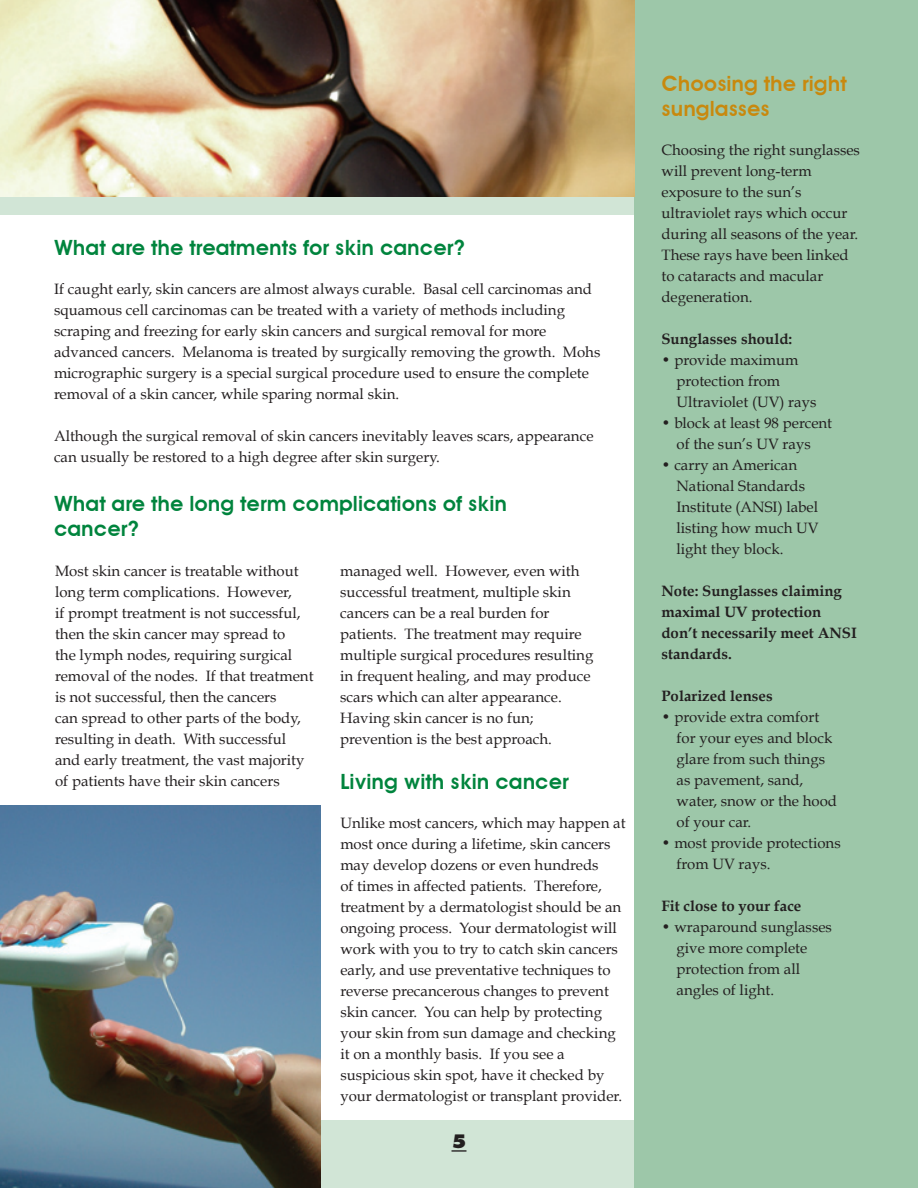
<style>
.page{position:relative;width:918px;height:1188px;background:#fff}
.page>*{position:absolute;margin:0;border:0;box-sizing:border-box;transform-origin:0 0}
.t1{font:600 21px/25.2px "Avant Garde";color:#00843d}
.t2{font:600 21px/25.2px "Avant Garde";color:#c8890e}
.t3{font:800 18px "Futura";color:#231f20}
.t4{font:15px/21px "Book Antiqua";color:#231f20}
.t5{font:700 15px/21px "Book Antiqua";color:#231f20}
</style>
<div class="page">
<div style="left:0;top:192px;width:918px;height:23px;background:#d1e5d6"></div>
<div style="left:0;top:1120px;width:918px;height:68px;background:#d1e5d6"></div>
<svg style="left:452px;top:1150px;width:14px;height:2px"></svg>
<div style="left:634px;top:0;width:284px;height:1188px;background:#9dc7a9"></div>
<img style="left:0;top:0;width:634px;height:196px">
<img style="left:0;top:806px;width:320px;height:382px">
<h1 class="t1" style="left:54px;top:235px;width:413px">What are the treatments for skin cancer?</h1>
<p class="t4" style="left:54px;top:279px;width:548px">If caught early, skin cancers are almost always curable. Basal cell carcinomas and squamous cell carcinomas can be treated with a variety of methods including scraping and freezing for early skin cancers and surgical removal for more advanced cancers. Melanoma is treated by surgically removing the growth. Mohs micrographic surgery is a special surgical procedure used to ensure the complete removal of a skin cancer, while sparing normal skin.</p>
<p class="t4" style="left:54px;top:426px;width:541px">Although the surgical removal of skin cancers inevitably leaves scars, appearance can usually be restored to a high degree after skin surgery.</p>
<h1 class="t1" style="left:54px;top:491px;width:455px">What are the long term complications of skin cancer?</h1>
<p class="t4" style="left:55px;top:560px;width:260px">Most skin cancer is treatable without long term complications. However,<br>if prompt treatment is not successful, then the skin cancer may spread to<br>the lymph nodes, requiring surgical removal of the nodes. If that treatment is not successful, then the cancers<br>can spread to other parts of the body, resulting in death. With successful and early treatment, the vast majority of patients have their skin cancers</p>
<p class="t4" style="left:340px;top:560px;width:255px">managed well. However, even with successful treatment, multiple skin cancers can be a real burden for patients. The treatment may require multiple surgical procedures resulting in frequent healing, and may produce scars which can alter appearance.<br>Having skin cancer is no fun; prevention is the best approach.</p>
<h1 class="t1" style="left:340px;top:769px;width:230px">Living with skin cancer</h1>
<p class="t4" style="left:340px;top:813px;width:287px">Unlike most cancers, which may happen at most once during a lifetime, skin cancers may develop dozens or even hundreds<br>of times in affected patients. Therefore, treatment by a dermatologist should be an ongoing process. Your dermatologist will work with you to try to catch skin cancers early, and use preventative techniques to reverse precancerous changes to prevent skin cancer. You can help by protecting your skin from sun damage and checking it on a monthly basis. If you see a suspicious skin spot, have it checked by your dermatologist or transplant provider.</p>
<p class="t3" style="left:452px;top:1130px;width:16px">5</p>
<h1 class="t2" style="left:662px;top:71px;width:187px">Choosing the right sunglasses</h1>
<p class="t4" style="left:662px;top:140px;width:200px">Choosing the right sunglasses will prevent long-term exposure to the sun’s ultraviolet rays which occur during all seasons of the year.<br>These rays have been linked to cataracts and macular degeneration.</p>
<p class="t5" style="left:662px;top:329px;width:132px">Sunglasses should:</p>
<p class="t4" style="left:676px;top:350px;width:141px;text-indent:-15px">• provide maximum protection from<br>Ultraviolet (UV) rays</p>
<p class="t4" style="left:661px;top:413px;width:172px;text-align:center">• block at least 98 percent of the sun’s UV rays</p>
<p class="t4" style="left:676px;top:455px;width:144px;text-indent:-15px">• carry an American<br>National Standards<br>Institute (ANSI) label listing how much UV light they block.</p>
<p class="t5" style="left:662px;top:581px;width:197px">Note: Sunglasses claiming maximal UV protection don’t necessarily meet ANSI standards.</p>
<p class="t5" style="left:662px;top:686px;width:113px">Polarized lenses</p>
<p class="t4" style="left:676px;top:707px;width:162px;text-indent:-15px">• provide extra comfort for your eyes and block glare from such things as pavement, sand, water, snow or the hood of your car.</p>
<p class="t4" style="left:676px;top:833px;width:166px;text-indent:-15px">• most provide protections from UV rays.</p>
<p class="t5" style="left:662px;top:896px;width:141px">Fit close to your face</p>
<p class="t4" style="left:676px;top:917px;width:157px;text-indent:-15px">• wraparound sunglasses give more complete protection from all angles of light.</p>
</div>
